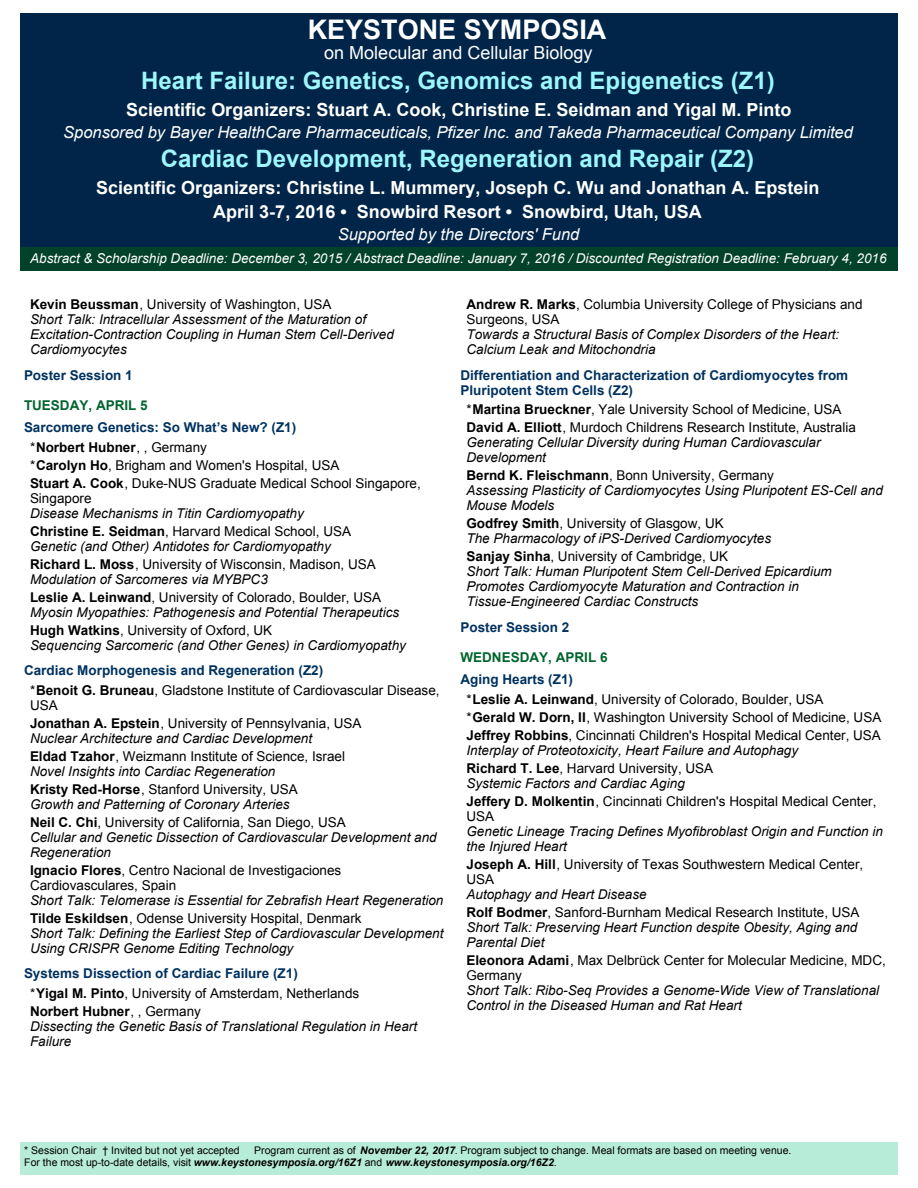
<style>
.page{position:relative;width:918px;height:1188px;background:#fff}
.page>*{position:absolute;margin:0;border:0;box-sizing:border-box;transform-origin:0 0}
.t1{font:700 27px "Arial";color:#fff}
.t2{font:700 24px "Arial";color:#9df7fd}
.t3{font:700 18px/24px "Arial";color:#fff;text-align:center}
.t4{font:18px "Arial";color:#fff}
.t5{font:italic 16.5px "Arial";color:#fff}
.t6{font:italic 13.5px/15px "Arial";color:#000}
.t7{font:13.5px/18px "Arial";color:#000}
.t8{font:700 13.5px/19.5px "Arial";color:#003260}
.t9{font:italic 13.5px "Arial";color:#fff}
.t10{font:700 13.5px "Arial";color:#00652e}
.t11{font:10.5px/12px "Arial";color:#000}
.s1{font-weight:700;font-style:normal}
.s2{font-style:normal}
.s3{font-weight:400;color:#000}
.s4{color:#000}
.s5{font-weight:700}
.s6{font-style:italic}
.s7{font-weight:700;color:#003260}
.s8{font-weight:700;font-style:italic}
</style>
<div class="page">
<div style="left:20px;top:1142px;width:877px;height:33px;background:#b7ecd8"></div>
<div style="left:20px;top:14px;width:877px;height:234px;background:#012548"></div>
<div style="left:20px;top:248px;width:877px;height:24px;background:#02412a"></div>
<h1 class="t1" style="left:308px;top:19px;width:300px">KEYSTONE SYMPOSIA</h1>
<h3 class="t4" style="left:324px;top:45px;width:270px">on Molecular and Cellular Biology</h3>
<h2 class="t2" style="left:141px;top:71px;width:635px">Heart Failure: Genetics, Genomics and Epigenetics (Z1)</h2>
<h3 class="t3" style="left:126px;top:99px;width:667px">Scientific Organizers: Stuart A. Cook, Christine E. Seidman and Yigal M. Pinto</h3>
<p class="t5" style="left:63px;top:126px;width:791px">Sponsored by Bayer HealthCare Pharmaceuticals, Pfizer Inc. and Takeda Pharmaceutical Company Limited</p>
<h2 class="t2" style="left:161px;top:149px;width:595px">Cardiac Development, Regeneration and Repair (Z2)</h2>
<h3 class="t3" style="left:96px;top:177px;width:725px">Scientific Organizers: Christine L. Mummery, Joseph C. Wu and Jonathan A. Epstein<br>April 3-7, 2016 • Snowbird Resort • Snowbird, Utah, USA</h3>
<p class="t5" style="left:338px;top:228px;width:243px">Supported by the Directors' Fund</p>
<p class="t9" style="left:30px;top:253px;width:858px">Abstract &amp; Scholarship Deadline: December 3, 2015 / Abstract Deadline: January 7, 2016 / Discounted Registration Deadline: February 4, 2016</p>
<p class="t6" style="left:30px;top:298px;width:365px"><span class="s1">Kevin Beussman</span><span class="s2">, University of Washington, USA<br></span>Short Talk: Intracellular Assessment of the Maturation of Excitation-Contraction Coupling in Human Stem Cell-Derived Cardiomyocytes</p>
<p class="t8" style="left:24px;top:366px;width:110px">Poster Session 1</p>
<p class="t10" style="left:24px;top:400px;width:125px">TUESDAY, APRIL 5</p>
<p class="t8" style="left:30px;top:419px;width:268px;text-indent:-6px">Sarcomere Genetics: So What’s New? (Z1) <span class="s3">*</span><span class="s4">Norbert Hubner</span><span class="s3">, , Germany</span></p>
<p class="t7" style="left:30px;top:457px;width:392px">*<span class="s5">Carolyn Ho</span>, Brigham and Women's Hospital, USA<br><span class="s5">Stuart A. Cook</span>, Duke-NUS Graduate Medical School Singapore,</p>
<p class="t7" style="left:30px;top:490px;width:63px">Singapore</p>
<p class="t6" style="left:30px;top:505px;width:323px;line-height:18px">Disease Mechanisms in Titin Cardiomyopathy<br><span class="s1">Christine E. Seidman</span><span class="s2">, Harvard Medical School, USA</span></p>
<p class="t6" style="left:30px;top:538px;width:347px;line-height:18px">Genetic (and Other) Antidotes for Cardiomyopathy<br><span class="s1">Richard L. Moss</span><span class="s2">, University of Wisconsin, Madison, USA</span></p>
<p class="t7" style="left:30px;top:571px;width:353px"><span class="s6">Modulation of Sarcomeres via MYBPC3<br></span><span class="s5">Leslie A. Leinwand</span>, University of Colorado, Boulder, USA</p>
<p class="t6" style="left:30px;top:604px;width:371px;line-height:18px">Myosin Myopathies: Pathogenesis and Potential Therapeutics<br><span class="s1">Hugh Watkins</span><span class="s2">, University of Oxford, UK</span></p>
<p class="t6" style="left:30px;top:638px;width:377px">Sequencing Sarcomeric (and Other Genes) in Cardiomyopathy</p>
<p class="t7" style="left:30px;top:662px;width:411px;line-height:19.5px;text-indent:-6px"><span class="s7">Cardiac Morphogenesis and Regeneration (Z2)<br></span>*<span class="s5">Benoit G. Bruneau</span>, Gladstone Institute of Cardiovascular Disease,</p>
<p class="t7" style="left:30px;top:697px;width:333px">USA<br><span class="s5">Jonathan A. Epstein</span>, University of Pennsylvania, USA</p>
<p class="t6" style="left:30px;top:730px;width:317px;line-height:18px">Nuclear Architecture and Cardiac Development<br><span class="s1">Eldad Tzahor</span><span class="s2">, Weizmann Institute of Science, Israel</span></p>
<p class="t6" style="left:30px;top:763px;width:269px;line-height:18px">Novel Insights into Cardiac Regeneration<br><span class="s1">Kristy Red-Horse</span><span class="s2">, Stanford University, USA</span></p>
<p class="t6" style="left:30px;top:796px;width:317px;line-height:18px">Growth and Patterning of Coronary Arteries<br><span class="s1">Neil C. Chi</span><span class="s2">, University of California, San Diego, USA</span></p>
<p class="t6" style="left:30px;top:830px;width:408px">Cellular and Genetic Dissection of Cardiovascular Development and<br>Regeneration</p>
<p class="t7" style="left:30px;top:864px;width:313px;line-height:15px"><span class="s5">Ignacio Flores</span>, Centro Nacional de Investigaciones<br>Cardiovasculares, Spain</p>
<p class="t6" style="left:30px;top:892px;width:415px;line-height:18px">Short Talk: Telomerase is Essential for Zebrafish Heart Regeneration<br><span class="s1">Tilde Eskildsen</span><span class="s2">, Odense University Hospital, Denmark</span></p>
<p class="t6" style="left:30px;top:926px;width:415px">Short Talk: Defining the Earliest Step of Cardiovascular Development<br>Using CRISPR Genome Editing Technology</p>
<p class="t8" style="left:30px;top:965px;width:331px;text-indent:-6px">Systems Dissection of Cardiac Failure (Z1)<br><span class="s3">*</span><span class="s4">Yigal M. Pinto</span><span class="s3">, University of Amsterdam, Netherlands</span></p>
<p class="t6" style="left:30px;top:1004px;width:389px"><span class="s1">Norbert Hubner</span><span class="s2">, , Germany<br></span>Dissecting the Genetic Basis of Translational Regulation in Heart<br>Failure</p>
<p class="t7" style="left:466px;top:298px;width:398px;line-height:15px"><span class="s5">Andrew R. Marks</span>, Columbia University College of Physicians and<br>Surgeons, USA</p>
<p class="t6" style="left:466px;top:328px;width:374px">Towards a Structural Basis of Complex Disorders of the Heart:<br>Calcium Leak and Mitochondria</p>
<p class="t8" style="left:460px;top:369px;width:389px;line-height:15px">Differentiation and Characterization of Cardiomyocytes from<br>Pluripotent Stem Cells (Z2)</p>
<p class="t7" style="left:466px;top:402px;width:391px">*<span class="s5">Martina Brueckner</span>, Yale University School of Medicine, USA<br><span class="s5">David A. Elliott</span>, Murdoch Childrens Research Institute, Australia</p>
<p class="t6" style="left:466px;top:436px;width:356px">Generating Cellular Diversity during Human Cardiovascular<br>Development</p>
<p class="t6" style="left:466px;top:469px;width:418px"><span class="s1">Bernd K. Fleischmann</span><span class="s2">, Bonn University, Germany<br></span>Assessing Plasticity of Cardiomyocytes Using Pluripotent ES-Cell and<br>Mouse Models</p>
<p class="t6" style="left:466px;top:517px;width:306px"><span class="s1">Godfrey Smith</span><span class="s2">, University of Glasgow, UK<br></span>The Pharmacology of iPS-Derived Cardiomyocytes</p>
<p class="t6" style="left:466px;top:550px;width:367px"><span class="s1">Sanjay Sinha</span><span class="s2">, University of Cambridge, UK<br></span>Short Talk: Human Pluripotent Stem Cell-Derived Epicardium Promotes Cardiomyocyte Maturation and Contraction in Tissue-Engineered Cardiac Constructs</p>
<p class="t8" style="left:460px;top:618px;width:110px">Poster Session 2</p>
<p class="t10" style="left:460px;top:652px;width:149px">WEDNESDAY, APRIL 6</p>
<p class="t7" style="left:466px;top:671px;width:359px;line-height:19.5px;text-indent:-6px"><span class="s7">Aging Hearts (Z1)<br></span>*<span class="s5">Leslie A. Leinwand</span>, University of Colorado, Boulder, USA</p>
<p class="t7" style="left:466px;top:709px;width:416px">*<span class="s5">Gerald W. Dorn, II</span>, Washington University School of Medicine, USA<br><span class="s5">Jeffrey Robbins</span>, Cincinnati Children's Hospital Medical Center, USA</p>
<p class="t6" style="left:466px;top:742px;width:333px;line-height:18px">Interplay of Proteotoxicity, Heart Failure and Autophagy<br><span class="s1">Richard T. Lee</span><span class="s2">, Harvard University, USA</span></p>
<p class="t7" style="left:466px;top:775px;width:411px"><span class="s6">Systemic Factors and Cardiac Aging<br></span><span class="s5">Jeffery D. Molkentin</span>, Cincinnati Children's Hospital Medical Center,</p>
<p class="t7" style="left:466px;top:808px;width:29px">USA</p>
<p class="t6" style="left:466px;top:824px;width:418px">Genetic Lineage Tracing Defines Myofibroblast Origin and Function in the Injured Heart</p>
<p class="t7" style="left:466px;top:858px;width:398px;line-height:15px"><span class="s5">Joseph A. Hill</span>, University of Texas Southwestern Medical Center,<br>USA</p>
<p class="t7" style="left:466px;top:886px;width:395px"><span class="s6">Autophagy and Heart Disease<br></span><span class="s5">Rolf Bodmer</span>, Sanford-Burnham Medical Research Institute, USA</p>
<p class="t6" style="left:466px;top:920px;width:392px">Short Talk: Preserving Heart Function despite Obesity, Aging and<br>Parental Diet</p>
<p class="t7" style="left:466px;top:954px;width:421px;line-height:15px"><span class="s5">Eleonora Adami</span>, Max Delbrück Center for Molecular Medicine, MDC,<br>Germany</p>
<p class="t6" style="left:466px;top:983px;width:414px">Short Talk: Ribo-Seq Provides a Genome-Wide View of Translational<br>Control in the Diseased Human and Rat Heart</p>
<p class="t11" style="left:24px;top:1145px;width:217px">* Session Chair † Invited but not yet accepted</p>
<p class="t11" style="left:24px;top:1145px;width:769px;text-indent:230px">Program current as of <span class="s8">November 22, 2017</span>. Program subject to change. Meal formats are based on meeting venue.<br>For the most up-to-date details, visit <span class="s8">www.keystonesymposia.org/16Z1</span> and <span class="s8">www.keystonesymposia.org/16Z2</span>.</p>
</div>
